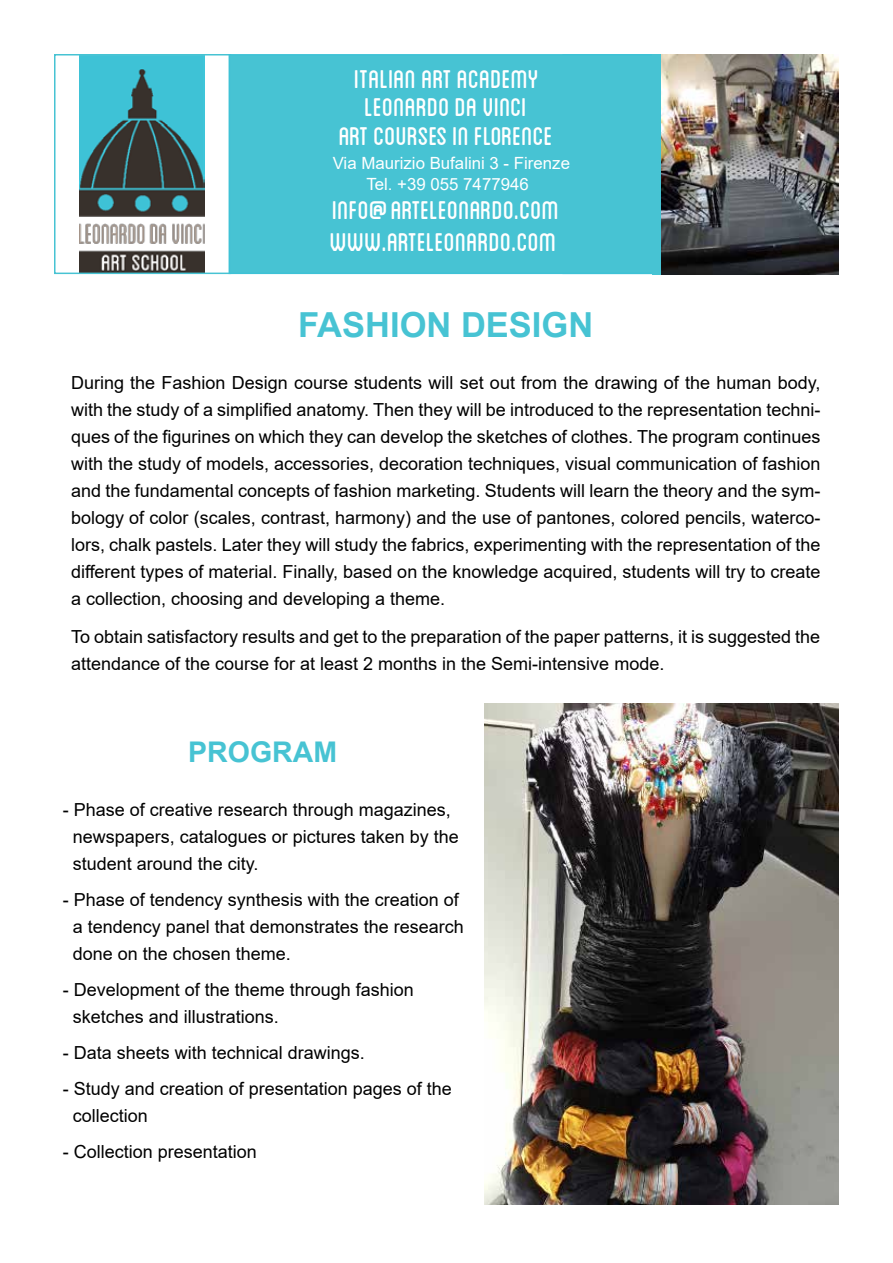
<style>
.page{position:relative;width:893px;height:1263px;background:#fff}
.page>*{position:absolute;margin:0;border:0;box-sizing:border-box;transform-origin:0 0}
.t1{font:36px/28.5px "Blanch Caps";color:#fff;text-align:center}
.t2{font:700 34.5px "Arial";color:#47c3d3}
.t3{font:700 28.5px "Arial";color:#47c3d3}
.t4{font:18px/27px "Arial";color:#000}
.t5{font:16.8px/21.5px "Arial";color:#fff;text-align:center}
</style>
<div class="page">
<img style="left:79px;top:57px;width:125px;height:214px">
<div style="left:54px;top:54px;width:177px;height:220px;border:2px solid #47c3d3"></div>
<div style="left:229px;top:55px;width:428px;height:218px;background:#47c3d3"></div>
<div style="left:229px;top:54px;width:429px;height:220px;border:2px solid #3ec2d6"></div>
<div style="left:652px;top:54px;width:186px;height:220px;background:#47c3d3"></div>
<img style="left:661px;top:54px;width:177px;height:220px">
<img style="left:485px;top:704px;width:354px;height:501px">
<h1 class="t1" style="left:339px;top:63px;width:216px">ITALIAN ART ACADEMY<br>LEONARDO DA VINCI<br>art courses in florence</h1>
<p class="t5" style="left:333px;top:152px;width:239px">Via Maurizio Bufalini 3 - Firenze<br>Tel. +39 055 7477946</p>
<h1 class="t1" style="left:330px;top:192px;width:231px;line-height:32.1px;text-align:left">info@arteleonardo.com<br>WWW.ARTELEONARDO.COM</h1>
<h2 class="t2" style="left:298px;top:301px;width:297px">FASHION DESIGN</h2>
<p class="t4" style="left:71px;top:369px;width:751px;text-align:justify">During the Fashion Design course students will set out from the drawing of the human body, with the study of a simplified anatomy. Then they will be introduced to the representation techni&shy;ques of the figurines on which they can develop the sketches of clothes. The program continues with the study of models, accessories, decoration techniques, visual communication of fashion and the fundamental concepts of fashion marketing. Students will learn the theory and the sym&shy;bology of color (scales, contrast, harmony) and the use of pantones, colored pencils, waterco&shy;lors, chalk pastels. Later they will study the fabrics, experimenting with the representation of the different types of material. Finally, based on the knowledge acquired, students will try to create a collection, choosing and developing a theme.</p>
<p class="t4" style="left:71px;top:623px;width:751px">To obtain satisfactory results and get to the preparation of the paper patterns, it is suggested the attendance of the course for at least 2 months in the Semi-intensive mode.</p>
<h3 class="t3" style="left:188px;top:731px;width:150px">PROGRAM</h3>
<p class="t4" style="left:73px;top:796px;width:388px;text-indent:-10px">- Phase of creative research through magazines, newspapers, catalogues or pictures taken by the student around the city.</p>
<p class="t4" style="left:73px;top:886px;width:393px;text-indent:-10px">- Phase of tendency synthesis with the creation of a tendency panel that demonstrates the research done on the chosen theme.</p>
<p class="t4" style="left:73px;top:976px;width:343px;text-indent:-10px">- Development of the theme through fashion sketches and illustrations.</p>
<p class="t4" style="left:63px;top:1039px;width:304px">- Data sheets with technical drawings.</p>
<p class="t4" style="left:73px;top:1075px;width:381px;text-indent:-10px">- Study and creation of presentation pages of the collection</p>
<p class="t4" style="left:63px;top:1138px;width:196px">- Collection presentation</p>
</div>
